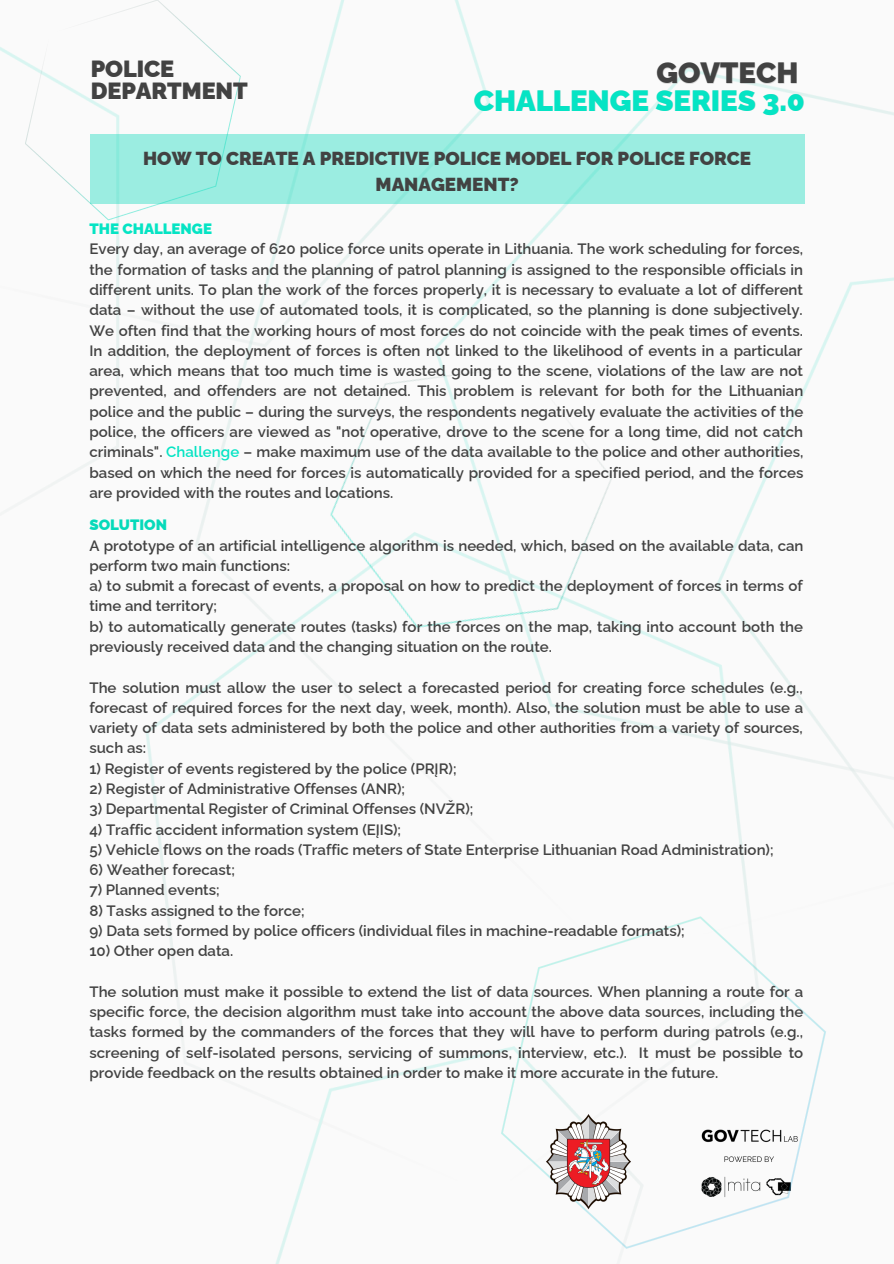
<style>
.page{position:relative;width:894px;height:1264px;background:#fff}
.page>*{position:absolute;margin:0;border:0;box-sizing:border-box;transform-origin:0 0}
.t1{font:900 29.25px "Raleway";color:#05e4c4}
.t2{font:900 29.25px "Raleway";color:#424242}
.t3{font:900 23.25px/21.5px "Raleway";color:#424242}
.t4{font:900 18.75px/26px "Raleway";color:#424242;text-align:center}
.t5{font:600 15px/20.2px "Raleway";color:#424242}
.t6{font:900 15px "Raleway";color:#05e4c4}
.t7{font:900 15px "Raleway";color:#05daba}
.s1{color:#05e4c4}
</style>
<div class="page">
<img style="left:0;top:0;width:893px;height:1263px">
<img style="left:0;top:0;width:274px;height:253px">
<img style="left:235px;top:253px;width:474px;height:474px">
<img style="left:437px;top:857px;width:436px;height:406px">
<img style="left:544px;top:1114px;width:88px;height:96px">
<div style="left:91px;top:134px;width:713px;height:69px;background:#9bede1"></div>
<p class="t3" style="left:91px;top:58px;width:158px">POLICE<br>DEPARTMENT</p>
<p class="t2" style="left:656px;top:56px;width:143px">GOVTECH</p>
<p class="t1" style="left:474px;top:83px;width:332px">CHALLENGE SERIES 3.0</p>
<p class="t4" style="left:143px;top:145px;width:609px">HOW TO CREATE A PREDICTIVE POLICE MODEL FOR POLICE FORCE<br>MANAGEMENT?</p>
<p class="t6" style="left:89px;top:220px;width:124px">THE CHALLENGE</p>
<p class="t5" style="left:89px;top:239px;width:715px;text-align:justify">Every day, an average of 620 police force units operate in Lithuania. The work scheduling for forces, the formation of tasks and the planning of patrol planning is assigned to the responsible officials in different units. To plan the work of the forces properly, it is necessary to evaluate a lot of different data – without the use of automated tools, it is complicated, so the planning is done subjectively.<br>We often find that the working hours of most forces do not coincide with the peak times of events.<br>In addition, the deployment of forces is often not linked to the likelihood of events in a particular area, which means that too much time is wasted going to the scene, violations of the law are not prevented, and offenders are not detained. This problem is relevant for both for the Lithuanian police and the public – during the surveys, the respondents negatively evaluate the activities of the police, the officers are viewed as "not operative, drove to the scene for a long time, did not catch criminals". <span class="s1">Challenge</span> – make maximum use of the data available to the police and other authorities, based on which the need for forces is automatically provided for a specified period, and the forces are provided with the routes and locations.</p>
<p class="t7" style="left:89px;top:516px;width:79px">SOLUTION</p>
<p class="t5" style="left:89px;top:535px;width:715px">A prototype of an artificial intelligence algorithm is needed, which, based on the available data, can perform two main functions:</p>
<p class="t5" style="left:89px;top:575px;width:714px">a) to submit a forecast of events, a proposal on how to predict the deployment of forces in terms of time and territory;</p>
<p class="t5" style="left:89px;top:616px;width:715px">b) to automatically generate routes (tasks) for the forces on the map, taking into account both the previously received data and the changing situation on the route.</p>
<p class="t5" style="left:89px;top:677px;width:715px;text-align:justify">The solution must allow the user to select a forecasted period for creating force schedules (e.g., forecast of required forces for the next day, week, month). Also, the solution must be able to use a variety of data sets administered by both the police and other authorities from a variety of sources, such as:</p>
<p class="t5" style="left:89px;top:758px;width:368px">1) Register of events registered by the police (PRĮR);</p>
<p class="t5" style="left:89px;top:778px;width:317px">2) Register of Administrative Offenses (ANR);</p>
<p class="t5" style="left:89px;top:798px;width:385px">3) Departmental Register of Criminal Offenses (NVŽR);</p>
<p class="t5" style="left:89px;top:819px;width:313px">4) Traffic accident information system (EĮIS);</p>
<p class="t5" style="left:89px;top:839px;width:685px">5) Vehicle flows on the roads (Traffic meters of State Enterprise Lithuanian Road Administration);</p>
<p class="t5" style="left:89px;top:859px;width:147px">6) Weather forecast;</p>
<p class="t5" style="left:89px;top:879px;width:132px">7) Planned events;</p>
<p class="t5" style="left:89px;top:900px;width:217px">8) Tasks assigned to the force;</p>
<p class="t5" style="left:89px;top:920px;width:596px">9) Data sets formed by police officers (individual files in machine-readable formats);</p>
<p class="t5" style="left:89px;top:940px;width:145px">10) Other open data.</p>
<p class="t5" style="left:89px;top:981px;width:715px;text-align:justify">The solution must make it possible to extend the list of data sources. When planning a route for a specific force, the decision algorithm must take into account the above data sources, including the tasks formed by the commanders of the forces that they will have to perform during patrols (e.g., screening of self-isolated persons, servicing of summons, interview, etc.). It must be possible to provide feedback on the results obtained in order to make it more accurate in the future.</p>
</div>
